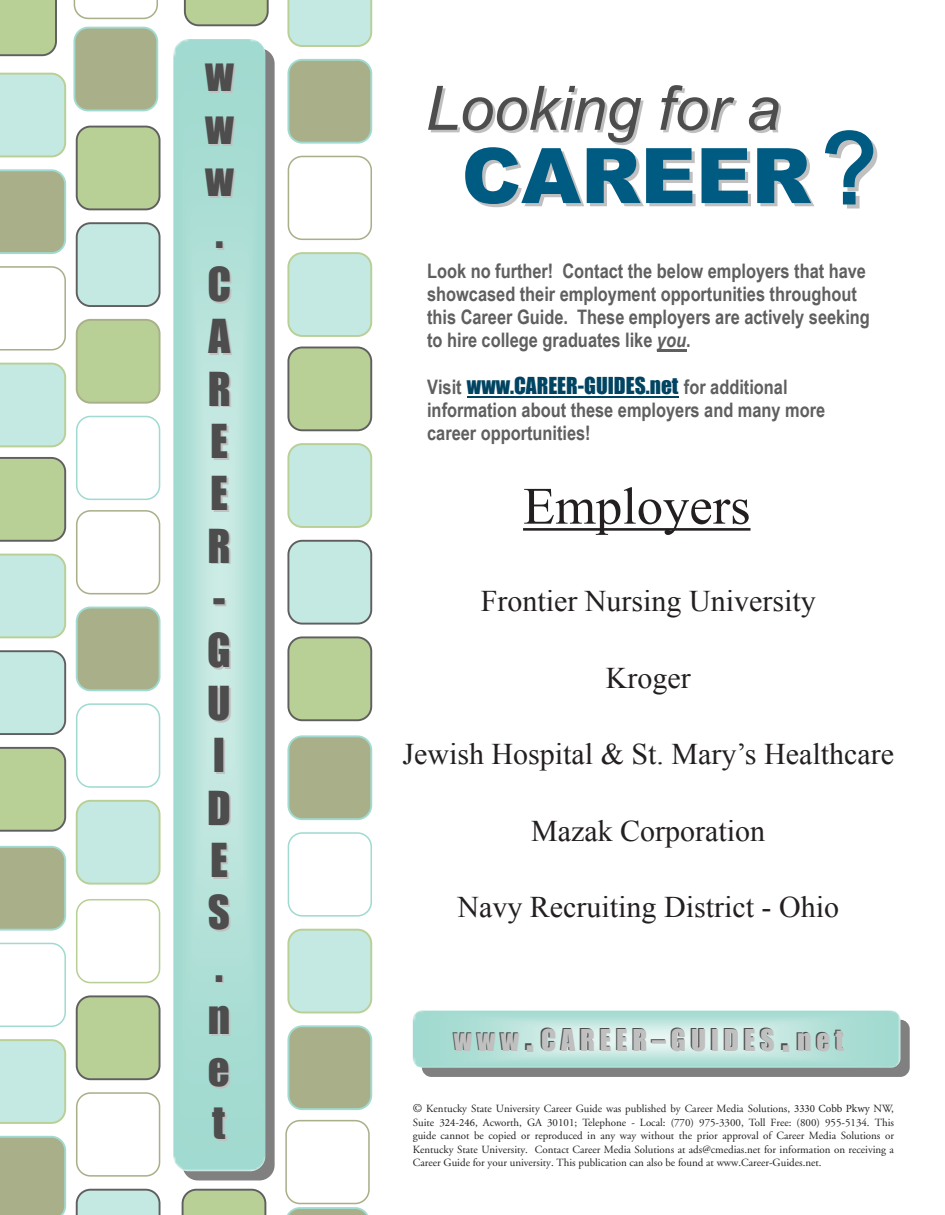
<style>
.page{position:relative;width:945px;height:1215px;background:#fff}
.page>*{position:absolute;margin:0;border:0;box-sizing:border-box;transform-origin:0 0}
.t1{font:900 76.65px "Arial";color:#005b82}
.t2{font:italic 61.35px "Arial";color:#4d4d4d}
.t3{font:52.5px "Times New Roman";color:#231f20}
.t4{font:43.05px/52.3px "Impact";color:#4d4d4d}
.t5{font:30px "Times New Roman";color:#231f20}
.t6{font:27.6px "Impact";letter-spacing:.175em;color:#4d4d4d}
.t7{font:21.45px "Impact";color:#004462}
.t8{font:700 19.95px/22.8px "Arial Narrow";color:#5f5f5f}
.t9{font:10.95px/13.5px "Adobe Garamond";color:#231f20;text-align:justify}
.s1{font-weight:400;font-size:98.25px}
.s2{font-style:italic}
.s3{font-family:"Arial Narrow";font-weight:700;font-size:19.95px;color:#5f5f5f}
.s4{font-size:43.05px}
.s5{font-size:12px}
.s6{font-family:"Minion Pro"}
</style>
<div class="page">
<hr style="left:657px;top:349px;width:29px;height:2px;background:#5f5f5f">
<hr style="left:467px;top:396px;width:212px;height:1px;background:#004462">
<div style="left:76px;top:899px;width:84px;height:84px;border:2px solid #b8cf95;border-radius:14px"></div>
<svg style="left:1px;top:73px;width:65px;height:84px;background:#c4e6dd"></svg>
<svg style="left:1px;top:169px;width:65px;height:85px;background:#aab490"></svg>
<svg style="left:1px;top:266px;width:65px;height:85px"></svg>
<svg style="left:1px;top:363px;width:65px;height:84px;background:#c4e6dd"></svg>
<svg style="left:1px;top:457px;width:65px;height:85px;background:#b3c893"></svg>
<svg style="left:1px;top:554px;width:65px;height:84px;background:#c4e6dd"></svg>
<svg style="left:1px;top:650px;width:65px;height:85px;background:#bedfd9"></svg>
<svg style="left:1px;top:747px;width:65px;height:85px;background:#b3c893"></svg>
<svg style="left:1px;top:846px;width:65px;height:85px;background:#aab490"></svg>
<svg style="left:1px;top:943px;width:65px;height:84px"></svg>
<svg style="left:1px;top:1039px;width:65px;height:85px;background:#c4e6dd"></svg>
<div style="left:1px;top:1136px;width:65px;height:79px;background:#a9b089"></div>
<div style="left:76px;top:126px;width:85px;height:84px;background:#b8cf95;border:2px solid #5f5f5f;border-radius:14px"></div>
<div style="left:76px;top:222px;width:85px;height:85px;background:#c4e8e2;border:2px solid #5f5f5f;border-radius:14px"></div>
<div style="left:76px;top:319px;width:85px;height:85px;background:#b8cf95;border:2px solid #a9b089;border-radius:14px"></div>
<div style="left:76px;top:416px;width:84px;height:84px;background:#fff;border:2px solid #a1dad0;border-radius:14px"></div>
<div style="left:76px;top:510px;width:84px;height:84px;background:#fff;border:2px solid #a9b089;border-radius:14px"></div>
<div style="left:76px;top:607px;width:85px;height:84px;background:#a9b089;border:2px solid #a1dad0;border-radius:14px"></div>
<div style="left:76px;top:703px;width:84px;height:85px;background:#fff;border:2px solid #a1dad0;border-radius:14px"></div>
<div style="left:76px;top:800px;width:85px;height:85px;background:#c4e8e2;border:2px solid #b8cf95;border-radius:14px"></div>
<div style="left:76px;top:995px;width:85px;height:85px;background:#b8cf95;border:2px solid #5f5f5f;border-radius:14px"></div>
<div style="left:76px;top:1092px;width:84px;height:85px;background:#fff;border:2px solid #a9b089;border-radius:14px"></div>
<svg style="left:76px;top:1189px;width:85px;height:26px;background:#bcdbd6"></svg>
<div style="left:183px;top:48px;width:92px;height:1132px;background:#808080;border-radius:15px"></div>
<svg style="left:173px;top:39px;width:92px;height:1132px;background:#afdfd6"></svg>
<svg style="left:825px;top:130px;width:53px;height:79px"></svg>
<div style="left:422px;top:1020px;width:488px;height:57px;background:#808080;border-radius:10px"></div>
<svg style="left:413px;top:1011px;width:488px;height:57px;background:#b9e2db"></svg>
<svg style="left:287px;top:1207px;width:81px;height:8px"></svg>
<svg style="left:287px;top:0;width:85px;height:47px;background:#c4e6dc"></svg>
<div style="left:287px;top:59px;width:85px;height:85px;background:#a9b089;border:2px solid #a1dad0;border-radius:14px"></div>
<div style="left:288px;top:156px;width:84px;height:84px;background:#fff;border:2px solid #a9b089;border-radius:14px"></div>
<div style="left:287px;top:252px;width:85px;height:85px;background:#c4e8e2;border:2px solid #b8cf95;border-radius:14px"></div>
<div style="left:287px;top:347px;width:85px;height:84px;background:#b8cf95;border:2px solid #5f5f5f;border-radius:14px"></div>
<div style="left:287px;top:443px;width:85px;height:85px;background:#c4e8e2;border:2px solid #b8cf95;border-radius:14px"></div>
<div style="left:287px;top:540px;width:85px;height:85px;background:#c4e8e2;border:2px solid #5f5f5f;border-radius:14px"></div>
<div style="left:287px;top:636px;width:85px;height:85px;background:#b8cf95;border:2px solid #5f5f5f;border-radius:14px"></div>
<div style="left:287px;top:735px;width:85px;height:85px;background:#a9b089;border:2px solid #a1dad0;border-radius:14px"></div>
<div style="left:288px;top:832px;width:84px;height:85px;background:#fff;border:2px solid #a1dad0;border-radius:14px"></div>
<div style="left:287px;top:929px;width:85px;height:84px;background:#c4e8e2;border:2px solid #b8cf95;border-radius:14px"></div>
<div style="left:287px;top:1025px;width:85px;height:85px;background:#a9b089;border:2px solid #a1dad0;border-radius:14px"></div>
<div style="left:285px;top:1120px;width:85px;height:84px;background:#fff;border:2px solid #a9b089;border-radius:14px"></div>
<svg style="left:74px;top:0;width:84px;height:19px"></svg>
<svg style="left:1px;top:0;width:56px;height:56px;background:#b3c893"></svg>
<div style="left:73px;top:27px;width:85px;height:84px;background:#a9b089;border:2px solid #a1dad0;border-radius:14px"></div>
<svg style="left:184px;top:0;width:85px;height:26px;background:#b2c694"></svg>
<svg style="left:182px;top:1189px;width:84px;height:26px;background:#b2c693"></svg>
<hr style="left:523px;top:528px;width:228px;height:3px;background:#231f20">
<p class="t4" style="left:205px;top:47px;width:30px">w w w .<br>C<br>A<br>R<br>E<br>E<br>R -<br>G<br>U<br>I<br>D<br>E<br>S . n e t</p>
<p class="t2" style="left:426px;top:67px;width:356px">Looking for a</p>
<p class="t1" style="left:462px;top:120px;width:417px">CAREER<span class="s1">?</span></p>
<p class="t8" style="left:427px;top:259px;width:444px">Look no further! Contact the below employers that have showcased their employment opportunities throughout this Career Guide. These employers are actively seeking to hire college graduates like <span class="s2">you</span>.</p>
<p class="t7" style="left:427px;top:369px;width:362px"><span class="s3">Visit</span> www.CAREER-GUIDES.net <span class="s3">for additional</span></p>
<p class="t8" style="left:427px;top:398px;width:400px">information about these employers and many more career opportunities!</p>
<p class="t3" style="left:523px;top:471px;width:229px">Employers</p>
<p class="t5" style="left:481px;top:581px;width:336px">Frontier Nursing University</p>
<p class="t5" style="left:606px;top:657px;width:86px">Kroger</p>
<p class="t5" style="left:402px;top:734px;width:493px">Jewish Hospital &amp; St. Mary’s Healthcare</p>
<p class="t5" style="left:531px;top:810px;width:236px">Mazak Corporation</p>
<p class="t5" style="left:457px;top:887px;width:383px">Navy Recruiting District - Ohio</p>
<p class="t6" style="left:453px;top:1018px;width:391px">www<span class="s4">.</span>CAREER–GUIDES<span class="s4">.</span>net</p>
<p class="t9" style="left:413px;top:1102px;width:483px"><span class="s5">©</span> Kentucky State University Career Guide was published by Career Media Solutions, <span class="s6">3330 Cobb Pkwy</span> NW, Suite 3<span class="s6">24-246</span>, Acworth, GA 30101; Telephone - Local: (770) 975-3300, Toll Free: (800) 955-5134. This guide cannot be copied or reproduced in any way without the prior approval of Career Media Solutions or Kentucky State University. Contact Career Media Solutions at ads@cmedias.net for information on receiving a Career Guide for your university. This publication can also be found at www.Career-Guides.net.</p>
</div>
